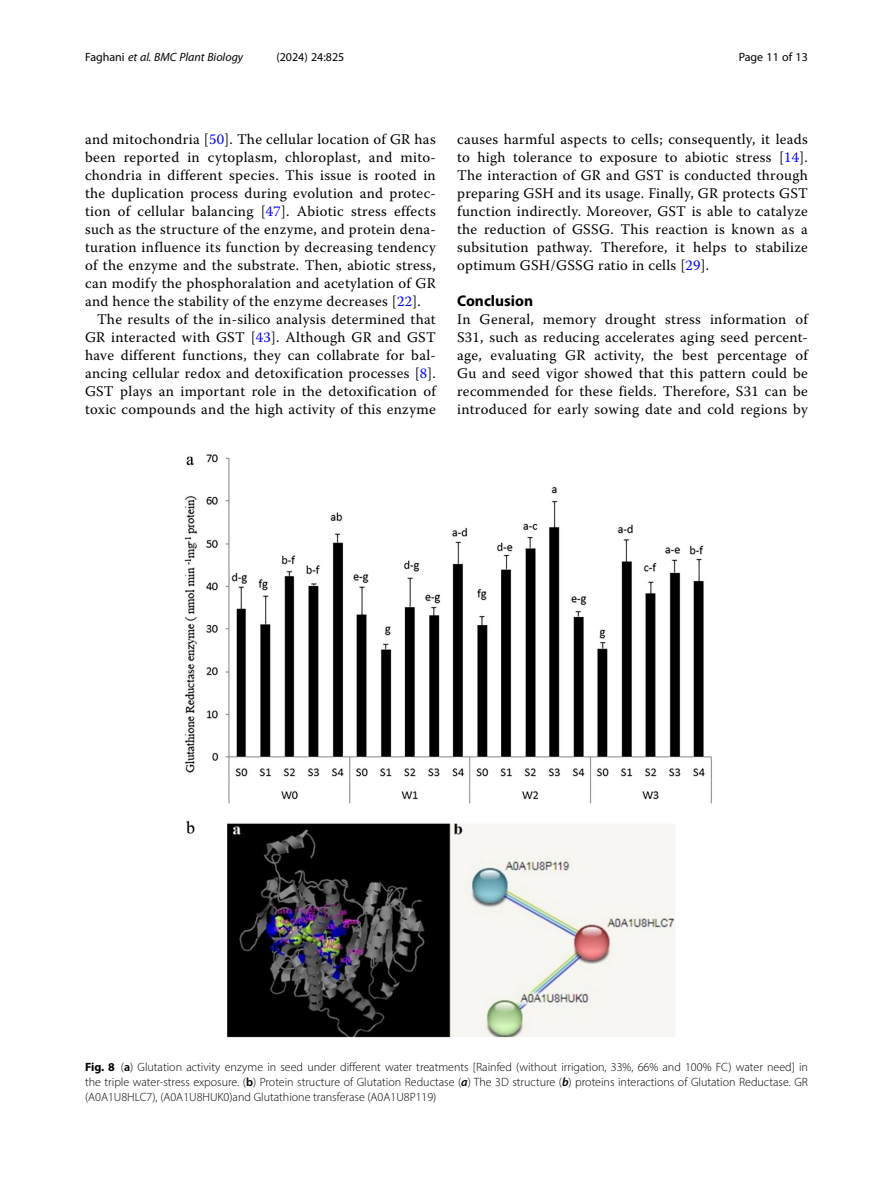
<style>
.page{position:relative;width:893px;height:1191px;background:#fff}
.page>*{position:absolute;margin:0;border:0;box-sizing:border-box;transform-origin:0 0}
.Head_1{font:700 15.45px "Myriad Pro";color:#000}
.Body_Text_Indent{font:14.7px/18px "Warnock Pro";letter-spacing:.02em;color:#000;text-align:justify}
.Body_Text{font:14.7px/18px "Warnock Pro";letter-spacing:.02em;color:#000;text-align:justify}
.Figure_Caption{font:300 12px/15px "Myriad Pro";color:#000;text-align:justify}
.t1{font:italic 12px "Myriad Pro";color:#000}
.t2{font:12px "Myriad Pro";color:#000}
.s1{font-style:normal}
.s2{color:#00f}
.s3{font-weight:700}
.s4{font-weight:600}
.s5{font-weight:600;font-style:italic}
</style>
<div class="page">
<img style="left:184px;top:454px;width:528px;height:584px">
<p class="t1" style="left:85px;top:50px;width:160px"><span class="s1">Faghani</span> et al. BMC Plant Biology</p>
<p class="t2" style="left:276px;top:50px;width:70px">(2024) 24:825</p>
<p class="t2" style="left:739px;top:50px;width:71px">Page 11 of 13</p>
<p class="Body_Text_Indent" style="left:85px;top:130px;width:352px">and mitochondria [<span class="s2">50</span>]. The cellular location of GR has been reported in cytoplasm, chloroplast, and mito&shy;chondria in different species. This issue is rooted in the duplication process during evolution and protec&shy;tion of cellular balancing [<span class="s2">47</span>]. Abiotic stress effects such as the structure of the enzyme, and protein dena&shy;turation influence its function by decreasing tendency of the enzyme and the substrate. Then, abiotic stress, can modify the phosphoralation and acetylation of GR and hence the stability of the enzyme decreases [<span class="s2">22</span>].</p>
<p class="Body_Text_Indent" style="left:85px;top:310px;width:352px;text-indent:12px">The results of the in-silico analysis determined that GR interacted with GST [<span class="s2">43</span>]. Although GR and GST have different functions, they can collabrate for bal&shy;ancing cellular redox and detoxification processes [<span class="s2">8</span>].<br>GST plays an important role in the detoxification of toxic compounds and the high activity of this enzyme</p>
<p class="Body_Text_Indent" style="left:457px;top:130px;width:352px">causes harmful aspects to cells; consequently, it leads to high tolerance to exposure to abiotic stress [<span class="s2">14</span>].<br>The interaction of GR and GST is conducted through preparing GSH and its usage. Finally, GR protects GST function indirectly. Moreover, GST is able to catalyze the reduction of GSSG. This reaction is known as a subsitution pathway. Therefore, it helps to stabilize optimum GSH/GSSG ratio in cells [<span class="s2">29</span>].</p>
<p class="Head_1" style="left:457px;top:291px;width:77px">Conclusion</p>
<p class="Body_Text" style="left:457px;top:310px;width:352px">In General, memory drought stress information of S31, such as reducing accelerates aging seed percent&shy;age, evaluating GR activity, the best percentage of Gu and seed vigor showed that this pattern could be recommended for these fields. Therefore, S31 can be introduced for early sowing date and cold regions by</p>
<p class="Figure_Caption" style="left:85px;top:1059px;width:724px"><span class="s3">Fig. 8</span> (<span class="s4">a</span>) Glutation activity enzyme in seed under different water treatments [Rainfed (without irrigation, 33%, 66% and 100% FC) water need] in the triple water-stress exposure. (<span class="s4">b</span>) Protein structure of Glutation Reductase (<span class="s5">a</span>) The 3D structure (<span class="s5">b</span>) proteins interactions of Glutation Reductase. GR (A0A1U8HLC7), (A0A1U8HUK0)and Glutathione transferase (A0A1U8P119)</p>
</div>
